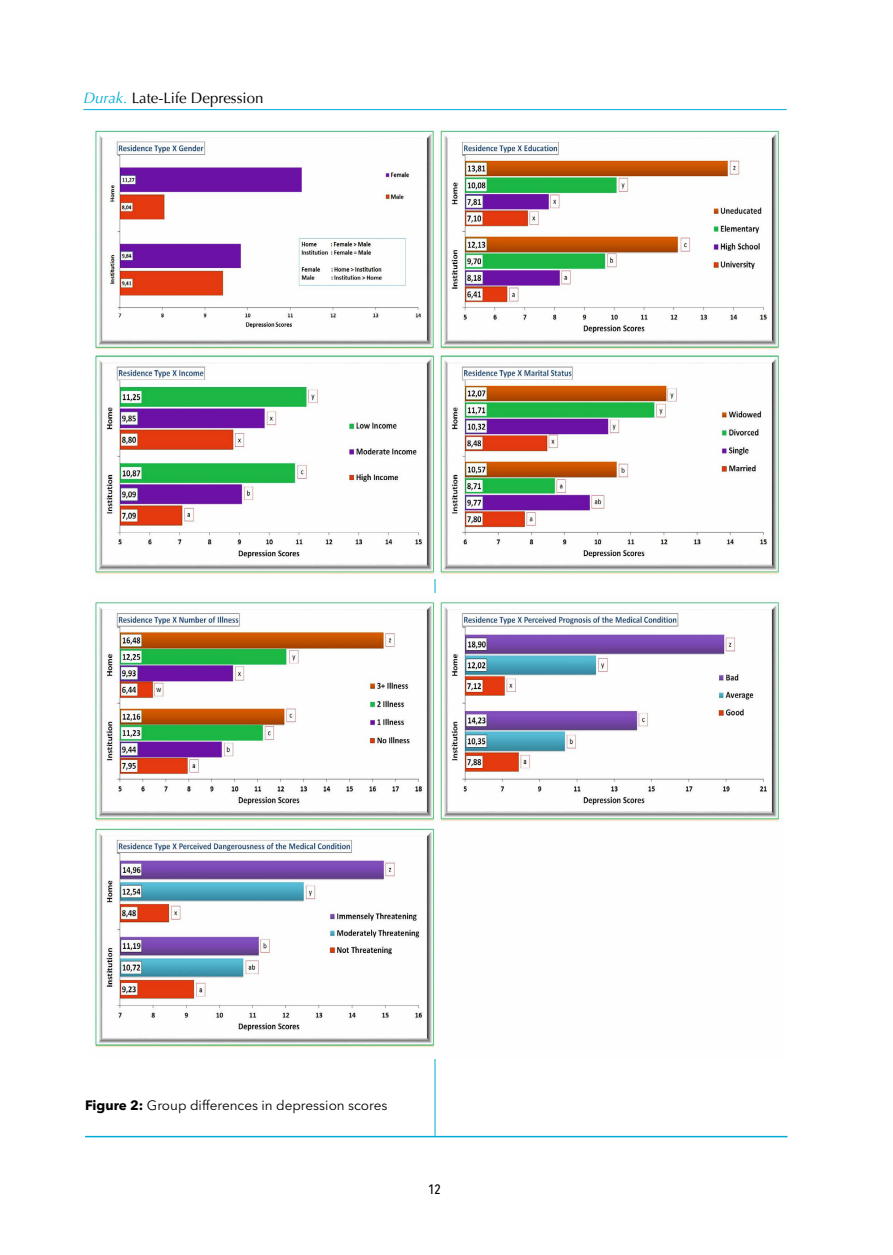
<style>
.page{position:relative;width:893px;height:1255px;background:#fff}
.page>*{position:absolute;margin:0;border:0;box-sizing:border-box;transform-origin:0 0}
.t1{font:15px "Optima";color:#000}
.t2{font:13.5px "Avenir Next LT Pro";color:#000}
.t3{font:500 condensed 13.5px "Avenir Next LT Pro";color:#000}
.s1{font-style:italic;color:#00acd6}
.s2{font-weight:700}
</style>
<div class="page">
<hr style="left:85px;top:1135px;width:702px;height:2px;background:#00acd6">
<hr style="left:83px;top:109px;width:704px;height:1px;background:#00acd6">
<hr style="left:435px;top:128px;width:1px;height:1007px;background:#00acd6">
<img style="left:95px;top:128px;width:685px;height:450px">
<img style="left:94px;top:594px;width:687px;height:463px">
<p class="t1" style="left:83px;top:89px;width:182px"><span class="s1">Durak.</span> Late-Life Depression</p>
<p class="t2" style="left:85px;top:1097px;width:304px"><span class="s2">Figure 2:</span> Group differences in depression scores</p>
<p class="t3" style="left:428px;top:1181px;width:15px">12</p>
</div>
